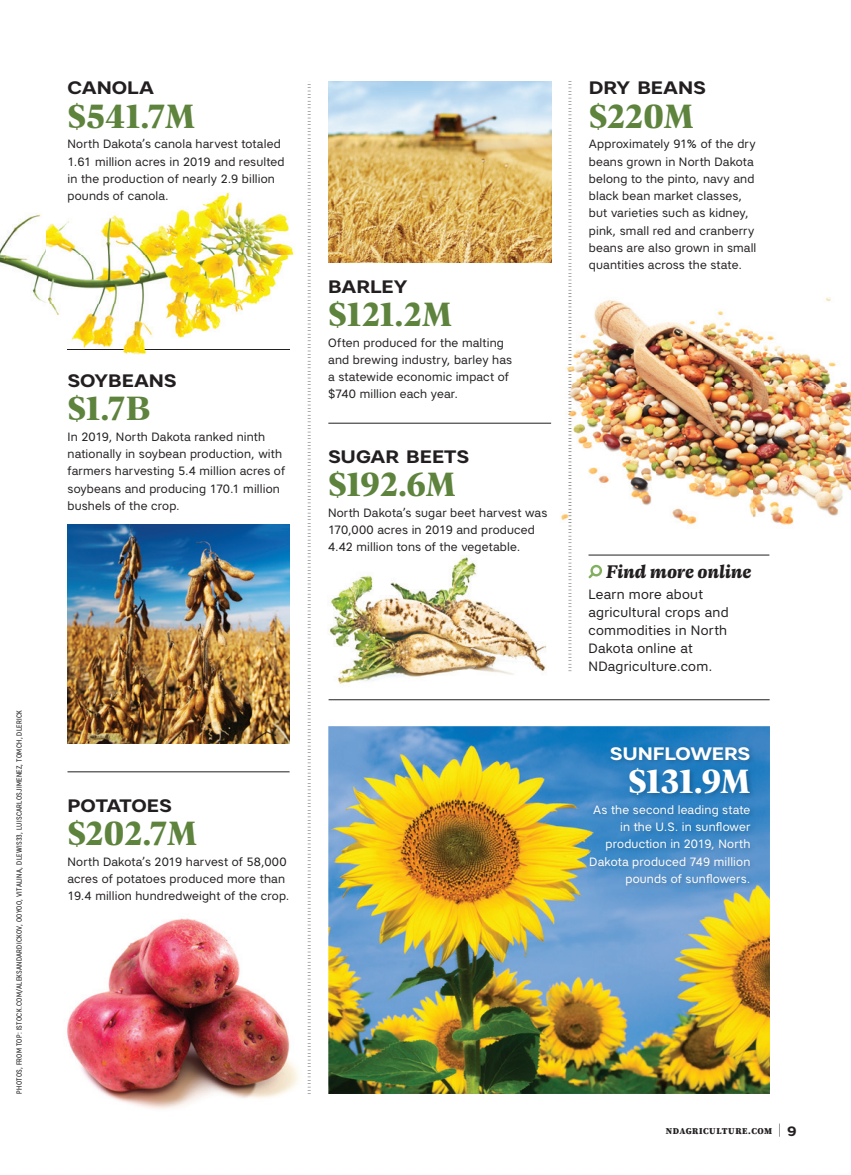
<style>
.page{position:relative;width:851px;height:1175px;background:#fff}
.page>*{position:absolute;margin:0;border:0;box-sizing:border-box;transform-origin:0 0}
.t1{font:700 36px "Geller Headline";letter-spacing:.01em;color:#5d833d}
.t2{font:700 36px "Geller Headline";color:#fff}
.t3{font:italic 700 19.5px "Geller Text";color:#231f20}
.t4{font:700 18px "Artico Expanded";letter-spacing:-.005em;color:#231f20}
.t5{font:700 18px "Artico Expanded";letter-spacing:-.005em;color:#fff}
.t6{font:13.5px/18px "Artico";letter-spacing:.02em;color:#231f20}
.t7{font:12px/17.2px "Artico";letter-spacing:.015em;color:#231f20}
.t8{font:12px/17.2px "Artico";letter-spacing:.015em;color:#fff;text-align:right}
.t9{font:900 9px "Source Serif Pro";letter-spacing:.06em;color:#231f20}
.t10{font:7.5px "Artico Condensed";letter-spacing:.04em;color:#231f20}
.s1{font-family:"Artico Expanded";font-weight:200;font-size:13.5px}
.s2{font-family:"Artico Expanded";font-weight:700;font-size:13.5px}
</style>
<div class="page">
<img style="left:1px;top:111px;width:328px;height:339px">
<img style="left:67px;top:349px;width:222px;height:1px">
<img style="left:67px;top:891px;width:244px;height:218px">
<img style="left:330px;top:557px;width:217px;height:129px">
<hr style="left:67px;top:771px;width:222px;height:1px;background:#231f20">
<svg style="left:308px;top:84px;width:2px;height:1010px"></svg>
<img style="left:328px;top:726px;width:442px;height:368px">
<img style="left:328px;top:81px;width:223px;height:181px">
<img style="left:68px;top:525px;width:222px;height:219px">
<hr style="left:328px;top:423px;width:223px;height:1px;background:#231f20">
<hr style="left:328px;top:699px;width:441px;height:1px;background:#231f20">
<img style="left:587px;top:743px;width:169px;height:148px">
<svg style="left:568px;top:81px;width:3px;height:590px"></svg>
<img style="left:0;top:81px;width:1px;height:387px">
<div style="left:590px;top:565px;width:12px;height:11px;border:2px solid #83b05e;border-radius:50%"></div>
<svg style="left:588px;top:571px;width:7px;height:8px"></svg>
<hr style="left:588px;top:555px;width:181px;height:1px;background:#231f20">
<img style="left:561px;top:291px;width:289px;height:239px">
<img style="left:568px;top:293px;width:3px;height:236px">
<p class="t10" style="left:14px;top:1093px;width:385px;rotate:-90deg">PHOTOS, FROM TOP: ISTOCK.COM/ALEKSANDARDICKOV, OOYOO, VITALINA, DLEWIS33, LUISCARLOSJIMENEZ, TOMCH, DLERICK</p>
<h3 class="t4" style="left:68px;top:76px;width:88px">CANOLA</h3>
<h1 class="t1" style="left:68px;top:90px;width:129px">$541.7M</h1>
<p class="t7" style="left:68px;top:135px;width:218px">North Dakota’s canola harvest totaled 1.61 million acres in 2019 and resulted in the production of nearly 2.9 billion pounds of canola.</p>
<h3 class="t4" style="left:68px;top:368px;width:111px">SOYBEANS</h3>
<h1 class="t1" style="left:68px;top:383px;width:84px">$1.7B</h1>
<p class="t7" style="left:68px;top:428px;width:219px">In 2019, North Dakota ranked ninth nationally in soybean production, with farmers harvesting 5.4 million acres of soybeans and producing 170.1 million bushels of the crop.</p>
<h3 class="t4" style="left:328px;top:274px;width:81px">BARLEY</h3>
<h1 class="t1" style="left:328px;top:289px;width:125px">$121.2M</h1>
<p class="t7" style="left:328px;top:333px;width:185px">Often produced for the malting and brewing industry, barley has a statewide economic impact of $740 million each year.</p>
<h3 class="t4" style="left:328px;top:444px;width:143px">SUGAR BEETS</h3>
<h1 class="t1" style="left:328px;top:459px;width:129px">$192.6M</h1>
<p class="t7" style="left:328px;top:503px;width:221px">North Dakota’s sugar beet harvest was<br>170,000 acres in 2019 and produced<br>4.42 million tons of the vegetable.</p>
<h3 class="t4" style="left:68px;top:793px;width:106px">POTATOES</h3>
<h1 class="t1" style="left:68px;top:807px;width:131px">$202.7M</h1>
<p class="t7" style="left:68px;top:852px;width:223px">North Dakota’s 2019 harvest of 58,000 acres of potatoes produced more than<br>19.4 million hundredweight of the crop.</p>
<h3 class="t4" style="left:589px;top:76px;width:118px">DRY BEANS</h3>
<h1 class="t1" style="left:589px;top:90px;width:106px">$220M</h1>
<p class="t7" style="left:589px;top:135px;width:169px">Approximately 91% of the dry beans grown in North Dakota belong to the pinto, navy and black bean market classes, but varieties such as kidney, pink, small red and cranberry beans are also grown in small quantities across the state.</p>
<h2 class="t3" style="left:606px;top:558px;width:147px">Find more online</h2>
<p class="t6" style="left:588px;top:585px;width:142px">Learn more about agricultural crops and commodities in North<br>Dakota online at<br>NDagriculture.com.</p>
<h3 class="t5" style="left:609px;top:741px;width:142px">SUNFLOWERS</h3>
<h1 class="t2" style="left:628px;top:756px;width:124px">$131.9M</h1>
<p class="t8" style="left:589px;top:800px;width:163px">As the second leading state in the U.S. in sunflower production in 2019, North<br>Dakota produced 749 million pounds of sunflowers.</p>
<p class="t9" style="left:665px;top:1125px;width:133px">NDAGRICULTURE.COM <span class="s1">|</span> <span class="s2">9</span></p>
</div>
